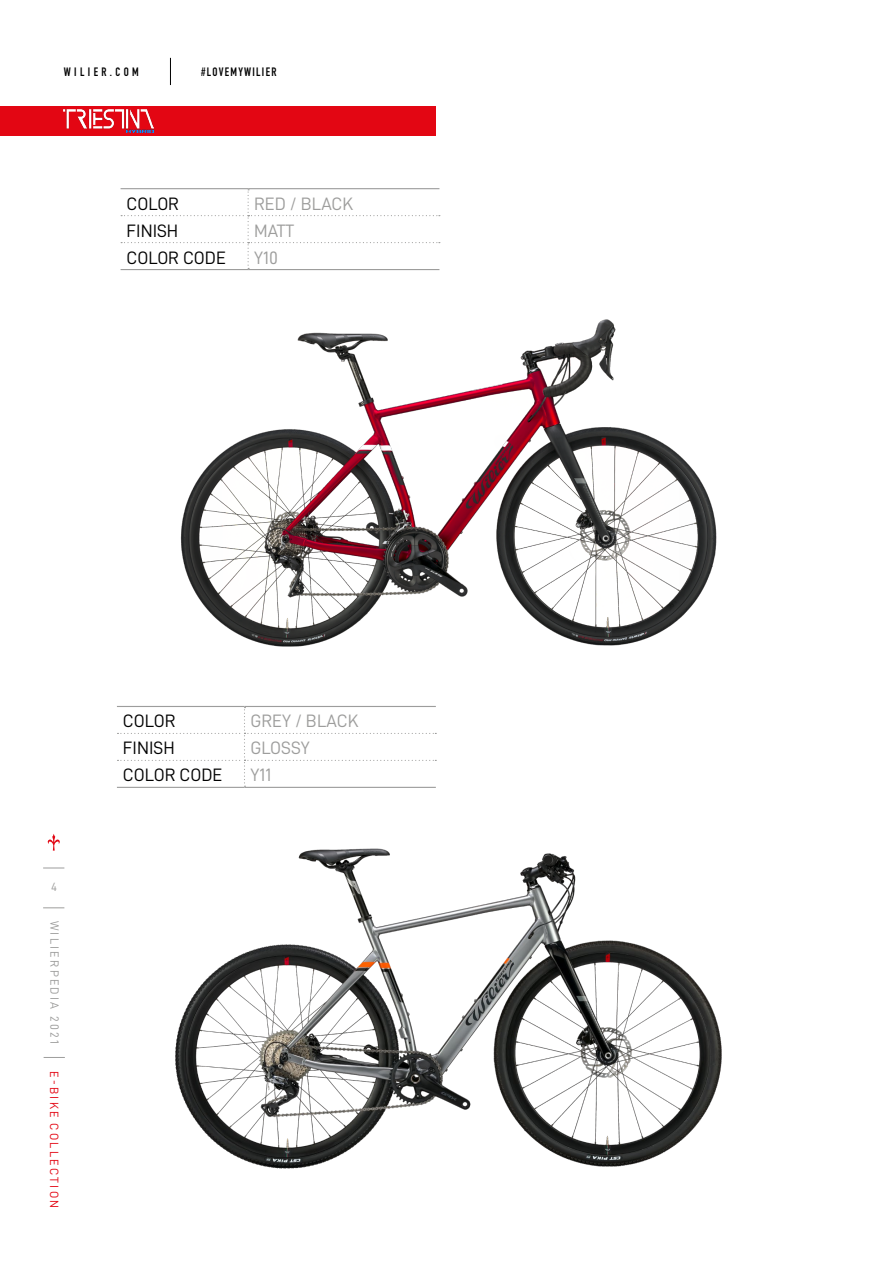
<style>
.page{position:relative;width:893px;height:1263px;background:#fff}
.page>*{position:absolute;margin:0;border:0;box-sizing:border-box;transform-origin:0 0}
.t1{font:18px "D DIN";color:#000}
.t2{font:18px "D DIN";color:#9d9d9c}
.t3{font:12px "D DIN";letter-spacing:.19em;color:#9d9d9c}
.t4{font:12px "D DIN";letter-spacing:.19em;color:#e30613}
.t5{font:12px "DIN Engschrift Std";letter-spacing:.105em;color:#000}
.t6{font:12px "DIN Engschrift Std";letter-spacing:.285em;color:#000}
</style>
<div class="page">
<div style="left:0;top:106px;width:436px;height:30px;background:#e30613"></div>
<svg style="left:170px;top:58px;width:1px;height:27px"></svg>
<svg style="left:44px;top:1057px;width:21px;height:1px"></svg>
<svg style="left:43px;top:907px;width:21px;height:1px"></svg>
<svg style="left:43px;top:868px;width:21px;height:1px"></svg>
<svg style="left:47px;top:834px;width:13px;height:17px"></svg>
<img style="left:64px;top:110px;width:90px;height:23px">
<img style="left:180px;top:319px;width:537px;height:328px">
<img style="left:175px;top:848px;width:547px;height:321px">
<hr style="left:121px;top:269px;width:127px;height:1px;background:#9d9d9c">
<hr style="left:248px;top:269px;width:191px;height:1px;background:#9d9d9c">
<svg style="left:121px;top:189px;width:319px;height:80px"></svg>
<hr style="left:121px;top:188px;width:127px;height:1px;background:#9d9d9c">
<hr style="left:248px;top:188px;width:191px;height:1px;background:#9d9d9c">
<hr style="left:117px;top:787px;width:127px;height:1px;background:#9d9d9c">
<hr style="left:244px;top:787px;width:192px;height:1px;background:#9d9d9c">
<svg style="left:117px;top:707px;width:319px;height:80px"></svg>
<hr style="left:117px;top:706px;width:127px;height:1px;background:#9d9d9c">
<hr style="left:244px;top:706px;width:192px;height:1px;background:#9d9d9c">
<p class="t6" style="left:64px;top:64px;width:77px">WILIER.COM</p>
<p class="t5" style="left:201px;top:64px;width:77px">#LOVEMYWILIER</p>
<p class="t1" style="left:127px;top:194px;width:54px">COLOR</p>
<p class="t2" style="left:254px;top:194px;width:101px">RED / BLACK</p>
<p class="t1" style="left:127px;top:221px;width:53px">FINISH</p>
<p class="t2" style="left:254px;top:221px;width:41px">MATT</p>
<p class="t1" style="left:127px;top:248px;width:101px">COLOR CODE</p>
<p class="t2" style="left:254px;top:248px;width:25px">Y10</p>
<p class="t3" style="left:51px;top:880px;width:7px">4</p>
<p class="t3" style="left:61px;top:920px;width:125px;rotate:90deg">WILIERPEDIA 2021</p>
<p class="t4" style="left:61px;top:1071px;width:139px;rotate:90deg">E-BIKE COLLECTION</p>
<p class="t1" style="left:123px;top:711px;width:54px">COLOR</p>
<p class="t2" style="left:250px;top:711px;width:109px">GREY / BLACK</p>
<p class="t1" style="left:123px;top:738px;width:53px">FINISH</p>
<p class="t2" style="left:250px;top:738px;width:61px">GLOSSY</p>
<p class="t1" style="left:123px;top:765px;width:101px">COLOR CODE</p>
<p class="t2" style="left:250px;top:765px;width:22px">Y11</p>
</div>
